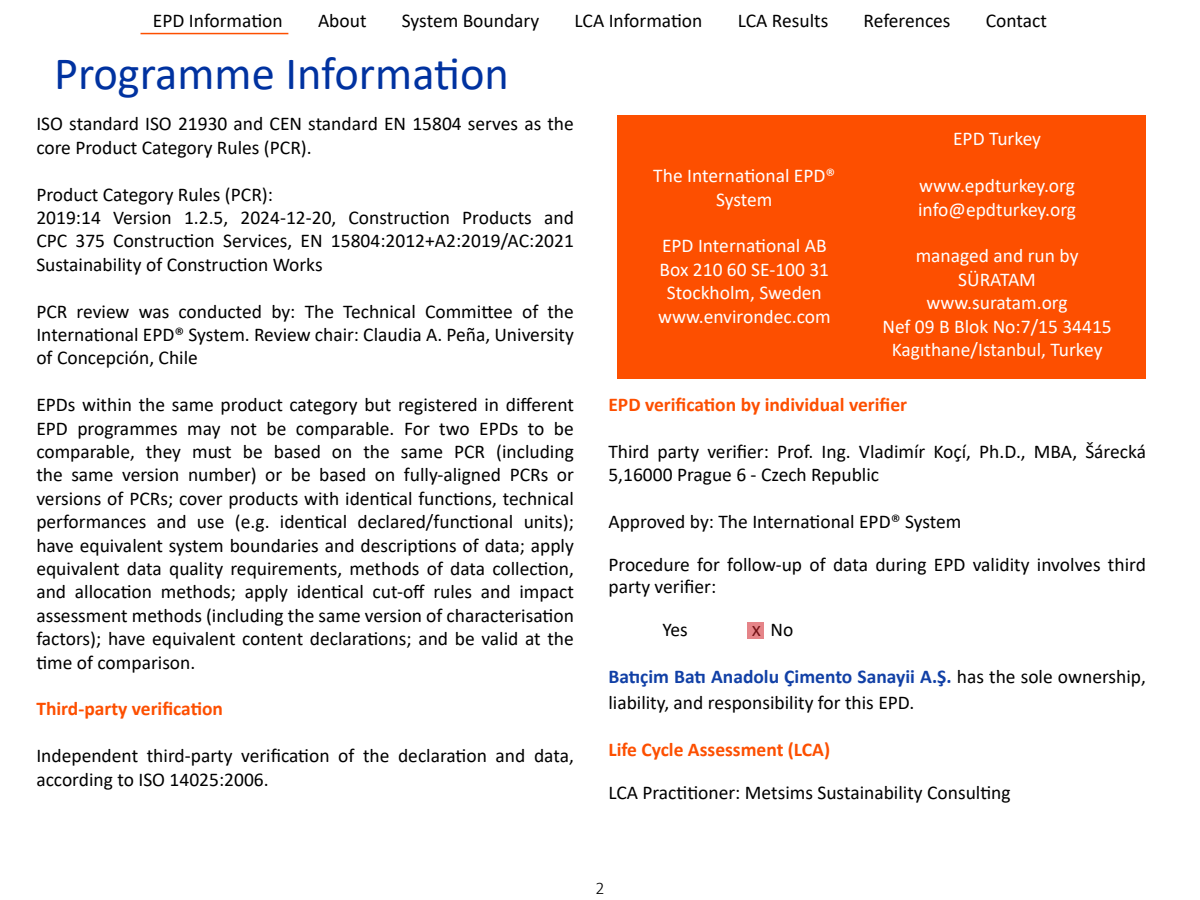
<style>
.page{position:relative;width:1200px;height:900px;background:#fff}
.page>*{position:absolute;margin:0;border:0;box-sizing:border-box;transform-origin:0 0}
.t1{font:46.5px "Calibri";color:#0032a0}
.t2{font:19.5px/23.4px "Calibri";color:#000}
.t3{font:19.5px/23.4px "Calibri";color:#fff;text-align:center}
.t4{font:700 19.5px "Calibri";color:#fd4f00}
.t5{font:300 18px "Calibri";color:#000}
.s1{font-weight:700;color:#1140a6}
</style>
<div class="page">
<div style="left:748px;top:622px;width:16px;height:17px;background:#e58488"></div>
<div style="left:617px;top:116px;width:529px;height:263px;background:#fd4f00"></div>
<hr style="left:141px;top:33px;width:147px;height:1px;background:#fd4f00">
<p class="t2" style="left:153px;top:8px;width:131px">EPD Information</p>
<p class="t2" style="left:318px;top:8px;width:50px">About</p>
<p class="t2" style="left:402px;top:8px;width:139px">System Boundary</p>
<p class="t2" style="left:575px;top:8px;width:129px">LCA Information</p>
<p class="t2" style="left:738px;top:8px;width:92px">LCA Results</p>
<p class="t2" style="left:864px;top:8px;width:89px">References</p>
<p class="t2" style="left:986px;top:8px;width:63px">Contact</p>
<h1 class="t1" style="left:54px;top:42px;width:456px">Programme Information</h1>
<p class="t2" style="left:36px;top:112px;width:539px">ISO standard ISO 21930 and CEN standard EN 15804 serves as the core Product Category Rules (PCR).</p>
<p class="t2" style="left:36px;top:182px;width:539px">Product Category Rules (PCR):<br>2019:14 Version 1.2.5, 2024-12-20, Construction Products and CPC 375 Construction Services, EN 15804:2012+A2:2019/AC:2021<br>Sustainability of Construction Works</p>
<p class="t2" style="left:36px;top:299px;width:539px;text-align:justify">PCR review was conducted by: The Technical Committee of the International EPD® System. Review chair: Claudia A. Peña, University of Concepción, Chile</p>
<p class="t2" style="left:36px;top:393px;width:539px;text-align:justify">EPDs within the same product category but registered in different EPD programmes may not be comparable. For two EPDs to be comparable, they must be based on the same PCR (including the same version number) or be based on fully-aligned PCRs or versions of PCRs; cover products with identical functions, technical performances and use (e.g. identical declared/functional units); have equivalent system boundaries and descriptions of data; apply equivalent data quality requirements, methods of data collection, and allocation methods; apply identical cut-off rules and impact assessment methods (including the same version of characterisation factors); have equivalent content declarations; and be valid at the time of comparison.</p>
<p class="t4" style="left:36px;top:695px;width:188px">Third-party verification</p>
<p class="t2" style="left:36px;top:744px;width:539px">Independent third-party verification of the declaration and data, according to ISO 14025:2006.</p>
<p class="t3" style="left:653px;top:164px;width:184px">The International EPD®<br>System</p>
<p class="t3" style="left:658px;top:234px;width:174px">EPD International AB<br>Box 210 60 SE-100 31<br>Stockholm, Sweden www.environdec.com</p>
<p class="t3" style="left:953px;top:127px;width:89px">EPD Turkey</p>
<p class="t3" style="left:918px;top:174px;width:159px;text-align:left">www.epdturkey.org info@epdturkey.org</p>
<p class="t3" style="left:882px;top:244px;width:231px">managed and run by<br>SÜRATAM<br>www.suratam.org<br>Nef 09 B Blok No:7/15 34415<br>Kagıthane/Istanbul, Turkey</p>
<p class="t4" style="left:608px;top:391px;width:300px">EPD verification by individual verifier</p>
<p class="t2" style="left:608px;top:439px;width:539px">Third party verifier: Prof. Ing. Vladimír Koçí, Ph.D., MBA, Šárecká<br>5,16000 Prague 6 - Czech Republic</p>
<p class="t2" style="left:608px;top:510px;width:354px">Approved by: The International EPD® System</p>
<p class="t2" style="left:608px;top:554px;width:539px;line-height:21.6px">Procedure for follow-up of data during EPD validity involves third party verifier:</p>
<p class="t2" style="left:662px;top:618px;width:27px">Yes</p>
<p class="t2" style="left:770px;top:618px;width:24px">No</p>
<p class="t2" style="left:608px;top:664px;width:539px;line-height:25.5px"><span class="s1">Batıçim Batı Anadolu Çimento Sanayii A.Ş.</span> has the sole ownership, liability, and responsibility for this EPD.</p>
<p class="t4" style="left:608px;top:736px;width:223px">Life Cycle Assessment (LCA)</p>
<p class="t2" style="left:608px;top:780px;width:404px">LCA Practitioner: Metsims Sustainability Consulting</p>
<p class="t5" style="left:595px;top:877px;width:11px">2</p>
</div>
